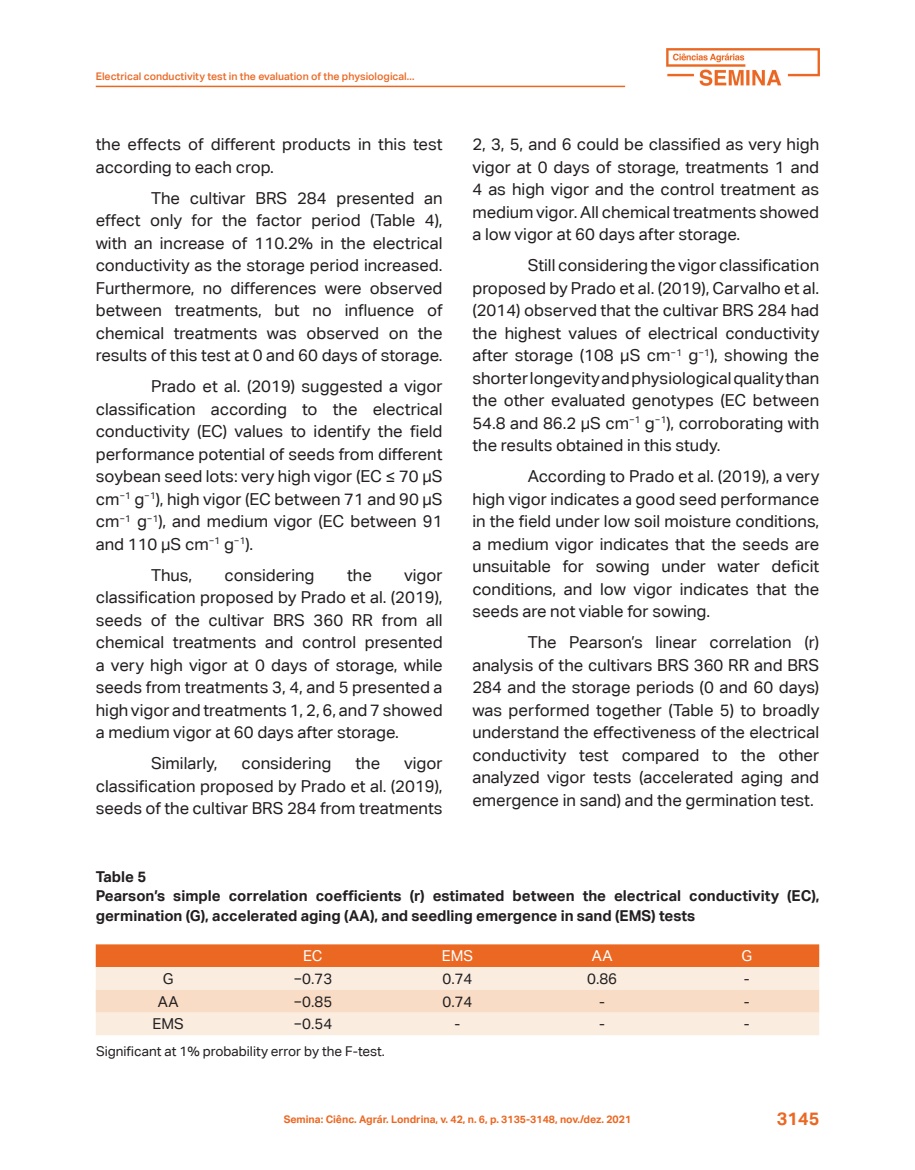
<style>
.page{position:relative;width:915px;height:1170px;background:#fff}
.page>*{position:absolute;margin:0;border:0;box-sizing:border-box;transform-origin:0 0}
.t1{font:700 18px "Aktiv Grotesk Corp";color:#eb6823}
.corpo_do_texto{font:16.5px/22.5px "Aktiv Grotesk Corp";color:#231f20;text-align:justify}
.corpo_do_texto-2{font:700 15px/19.5px "Aktiv Grotesk Corp";color:#231f20}
.texto_tabela{font:15px "Aktiv Grotesk Corp";color:#231f20}
.texto_tabela-2{font:15px "Aktiv Grotesk Corp";color:#fff}
.título_Tabela{font:700 15px "Aktiv Grotesk Corp";color:#231f20}
.legenda_de_tabela{font:13.5px "Aktiv Grotesk Corp";color:#231f20}
.t2{font:500 10.5px "Aktiv Grotesk Corp";color:#eb6823}
.t3{font:700 10.5px "Aktiv Grotesk Corp";color:#eb6823}
</style>
<div class="page">
<hr style="left:96px;top:86px;width:529px;height:1px;background:#eb6823">
<img style="left:666px;top:48px;width:152px;height:37px">
<div style="left:96px;top:944px;width:723px;height:23px;background:#eb6823"></div>
<div style="left:96px;top:967px;width:723px;height:68px;background:#faede0"></div>
<div style="left:96px;top:989px;width:723px;height:23px;background:#f8dcc6"></div>
<p class="t2" style="left:96px;top:69px;width:320px">Electrical conductivity test in the evaluation of the physiological...</p>
<p class="corpo_do_texto" style="left:96px;top:133px;width:348px">the effects of different products in this test according to each crop.</p>
<p class="corpo_do_texto" style="left:96px;top:186px;width:348px;text-indent:55px">The cultivar BRS 284 presented an effect only for the factor period (Table 4), with an increase of 110.2% in the electrical conductivity as the storage period increased.<br>Furthermore, no differences were observed between treatments, but no influence of chemical treatments was observed on the results of this test at 0 and 60 days of storage.</p>
<p class="corpo_do_texto" style="left:96px;top:375px;width:348px;text-indent:55px">Prado et al. (2019) suggested a vigor classification according to the electrical conductivity (EC) values to identify the field performance potential of seeds from different soybean seed lots: very high vigor (EC ≤ 70 µS cm<sup>−1</sup> g<sup>−1</sup>), high vigor (EC between 71 and 90 µS cm<sup>−1</sup> g<sup>−1</sup>), and medium vigor (EC between 91 and 110 µS cm<sup>−1</sup> g<sup>−1</sup>).</p>
<p class="corpo_do_texto" style="left:151px;top:563px;width:43px">Thus,</p>
<p class="corpo_do_texto" style="left:224px;top:563px;width:91px">considering</p>
<p class="corpo_do_texto" style="left:347px;top:563px;width:26px">the</p>
<p class="corpo_do_texto" style="left:96px;top:563px;width:348px;text-indent:308px">vigor classification proposed by Prado et al. (2019), seeds of the cultivar BRS 360 RR from all chemical treatments and control presented a very high vigor at 0 days of storage, while seeds from treatments 3, 4, and 5 presented a high vigor and treatments 1, 2, 6, and 7 showed a medium vigor at 60 days after storage.</p>
<p class="corpo_do_texto" style="left:151px;top:752px;width:68px">Similarly,</p>
<p class="corpo_do_texto" style="left:241px;top:752px;width:91px">considering</p>
<p class="corpo_do_texto" style="left:355px;top:752px;width:26px">the</p>
<p class="corpo_do_texto" style="left:96px;top:752px;width:348px;text-indent:308px">vigor classification proposed by Prado et al. (2019), seeds of the cultivar BRS 284 from treatments</p>
<p class="corpo_do_texto" style="left:472px;top:133px;width:348px">2, 3, 5, and 6 could be classified as very high vigor at 0 days of storage, treatments 1 and 4 as high vigor and the control treatment as medium vigor. All chemical treatments showed a low vigor at 60 days after storage.</p>
<p class="corpo_do_texto" style="left:472px;top:254px;width:348px;text-indent:55px">Still considering the vigor classification proposed by Prado et al. (2019), Carvalho et al. (2014) observed that the cultivar BRS 284 had the highest values of electrical conductivity after storage (108 µS cm<sup>−1</sup> g<sup>−1</sup>), showing the shorter longevity and physiological quality than the other evaluated genotypes (EC between 54.8 and 86.2 µS cm<sup>−1</sup> g<sup>−1</sup>), corroborating with the results obtained in this study.</p>
<p class="corpo_do_texto" style="left:472px;top:465px;width:348px;text-indent:55px">According to Prado et al. (2019), a very high vigor indicates a good seed performance in the field under low soil moisture conditions, a medium vigor indicates that the seeds are unsuitable for sowing under water deficit conditions, and low vigor indicates that the seeds are not viable for sowing.</p>
<p class="corpo_do_texto" style="left:472px;top:631px;width:348px;text-indent:55px">The Pearson’s linear correlation (r) analysis of the cultivars BRS 360 RR and BRS 284 and the storage periods (0 and 60 days) was performed together (Table 5) to broadly understand the effectiveness of the electrical conductivity test compared to the other analyzed vigor tests (accelerated aging and emergence in sand) and the germination test.</p>
<p class="título_Tabela" style="left:96px;top:867px;width:52px">Table 5</p>
<p class="corpo_do_texto-2" style="left:96px;top:885px;width:725px">Pearson’s simple correlation coefficients (r) estimated between the electrical conductivity (EC), germination (G), accelerated aging (AA), and seedling emergence in sand (EMS) tests</p>
<p class="texto_tabela-2" style="left:303px;top:946px;width:21px">EC</p>
<p class="texto_tabela-2" style="left:441px;top:946px;width:33px">EMS</p>
<p class="texto_tabela-2" style="left:591px;top:946px;width:22px">AA</p>
<p class="texto_tabela-2" style="left:741px;top:946px;width:12px">G</p>
<p class="texto_tabela" style="left:163px;top:969px;width:12px">G</p>
<p class="texto_tabela" style="left:293px;top:969px;width:40px">−0.73</p>
<p class="texto_tabela" style="left:442px;top:969px;width:31px">0.74</p>
<p class="texto_tabela" style="left:587px;top:969px;width:31px">0.86</p>
<p class="texto_tabela" style="left:743px;top:969px;width:7px">-</p>
<p class="texto_tabela" style="left:158px;top:992px;width:22px">AA</p>
<p class="texto_tabela" style="left:293px;top:992px;width:40px">−0.85</p>
<p class="texto_tabela" style="left:442px;top:992px;width:31px">0.74</p>
<p class="texto_tabela" style="left:599px;top:992px;width:7px">-</p>
<p class="texto_tabela" style="left:743px;top:992px;width:7px">-</p>
<p class="texto_tabela" style="left:152px;top:1014px;width:33px">EMS</p>
<p class="texto_tabela" style="left:293px;top:1014px;width:40px">−0.54</p>
<p class="texto_tabela" style="left:454px;top:1014px;width:7px">-</p>
<p class="texto_tabela" style="left:599px;top:1014px;width:7px">-</p>
<p class="texto_tabela" style="left:743px;top:1014px;width:7px">-</p>
<p class="legenda_de_tabela" style="left:96px;top:1043px;width:290px">Significant at 1% probability error by the F-test.</p>
<p class="t3" style="left:283px;top:1112px;width:349px">Semina: Ciênc. Agrár. Londrina, v. 42, n. 6, p. 3135-3148, nov./dez. 2021</p>
<p class="t1" style="left:776px;top:1107px;width:44px">3145</p>
</div>
